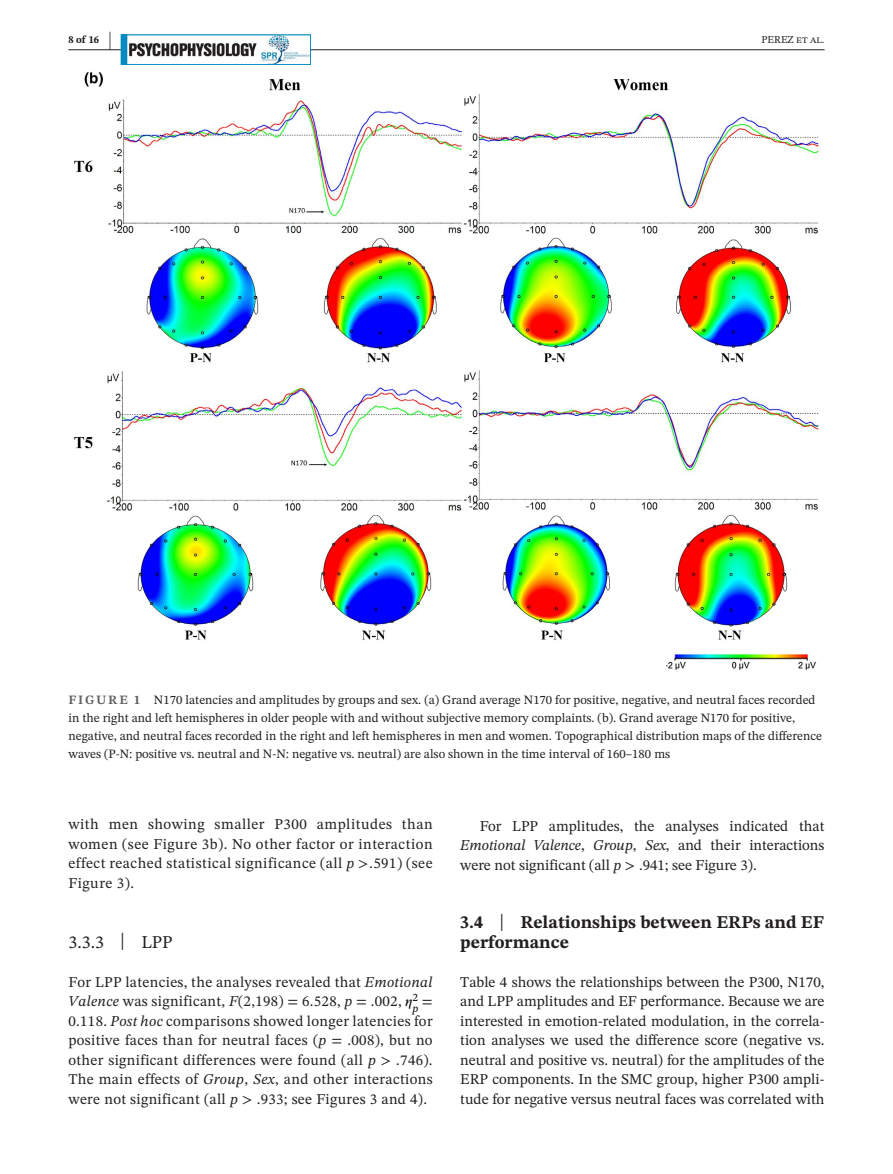
<style>
.page{position:relative;width:893px;height:1174px;background:#fff}
.page>*{position:absolute;margin:0;border:0;box-sizing:border-box;transform-origin:0 0}
.t1{font:700 18px/19.5px "STIX Two Text";color:#231f20}
.t2{font:18px "STIX Two Text";color:#231f20}
.t3{font:15px/19.5px "STIX Two Text";letter-spacing:.02em;color:#231f20;text-align:justify}
.t4{font:12.75px/18px "STIX Two Text";color:#231f20}
.t5{font:italic 11.25px "STIX Two Text";color:#000}
.t6{font:10.5px "STIX Two Text";color:#231f20}
.t7{font:700 10.5px "STIX Two Text";color:#231f20}
.s1{font-size:21px}
.s2{font-weight:700;color:#636366}
.s3{font-style:italic}
.s4{font-size:23.7px}
.s5{font-family:"STIX Math";font-style:italic;color:#000}
.s6{font-weight:400;font-size:23.7px}
</style>
<div class="page">
<hr style="left:68px;top:49px;width:756px;height:1px;background:#231f20">
<img style="left:123px;top:37px;width:186px;height:26px">
<div style="left:121px;top:35px;width:190px;height:30px;border:1px solid #028bc1"></div>
<img style="left:74px;top:72px;width:745px;height:598px">
<p class="t7" style="left:68px;top:32px;width:44px">8 of 16 <span class="s1">|</span></p>
<p class="t6" style="left:762px;top:32px;width:64px">PEREZ et al.</p>
<p class="t4" style="left:68px;top:690px;width:755px"><span class="s2">FIGURE 1</span> N170 latencies and amplitudes by groups and sex. (a) Grand average N170 for positive, negative, and neutral faces recorded in the right and left hemispheres in older people with and without subjective memory complaints. (b). Grand average N170 for positive, negative, and neutral faces recorded in the right and left hemispheres in men and women. Topographical distribution maps of the difference waves (P-N: positive vs. neutral and N-N: negative vs. neutral) are also shown in the time interval of 160–180 ms</p>
<p class="t3" style="left:68px;top:814px;width:366px">with men showing smaller P300 amplitudes than women (see Figure 3b). No other factor or interaction effect reached statistical significance (all <span class="s3">p</span> &gt;.591) (see Figure 3).</p>
<p class="t2" style="left:68px;top:929px;width:105px">3.3.3 <span class="s4">|</span> LPP</p>
<p class="t3" style="left:68px;top:972px;width:366px">For LPP latencies, the analyses revealed that <span class="s3">Emotional<br>Valence</span> was significant, <span class="s3">F</span>(2,198) = 6.528, <span class="s3">p</span> = .002, <span class="s5">𝜂</span><sup>2</sup></p>
<p class="t5" style="left:413px;top:1002px;width:22px">p <sup>=</sup></p>
<p class="t3" style="left:68px;top:1011px;width:366px">0.118. <span class="s3">Post hoc</span> comparisons showed longer latencies for positive faces than for neutral faces (<span class="s3">p</span> = .008), but no other significant differences were found (all <span class="s3">p</span> &gt; .746).<br>The main effects of <span class="s3">Group</span>, <span class="s3">Sex</span>, and other interactions were not significant (all <span class="s3">p</span> &gt; .933; see Figures 3 and 4).</p>
<p class="t3" style="left:460px;top:816px;width:366px;text-indent:20px">For LPP amplitudes, the analyses indicated that <span class="s3">Emotional Valence</span>, <span class="s3">Group</span>, <span class="s3">Sex</span>, and their interactions were not significant (all <span class="s3">p</span> &gt; .941; see Figure 3).</p>
<p class="t1" style="left:460px;top:913px;width:365px">3.4 <span class="s6">|</span> Relationships between ERPs and EF performance</p>
<p class="t3" style="left:460px;top:972px;width:366px">Table 4 shows the relationships between the P300, N170, and LPP amplitudes and EF performance. Because we are interested in emotion-related modulation, in the correla&shy;tion analyses we used the difference score (negative vs. neutral and positive vs. neutral) for the amplitudes of the ERP components. In the SMC group, higher P300 ampli&shy;tude for negative versus neutral faces was correlated with</p>
</div>
